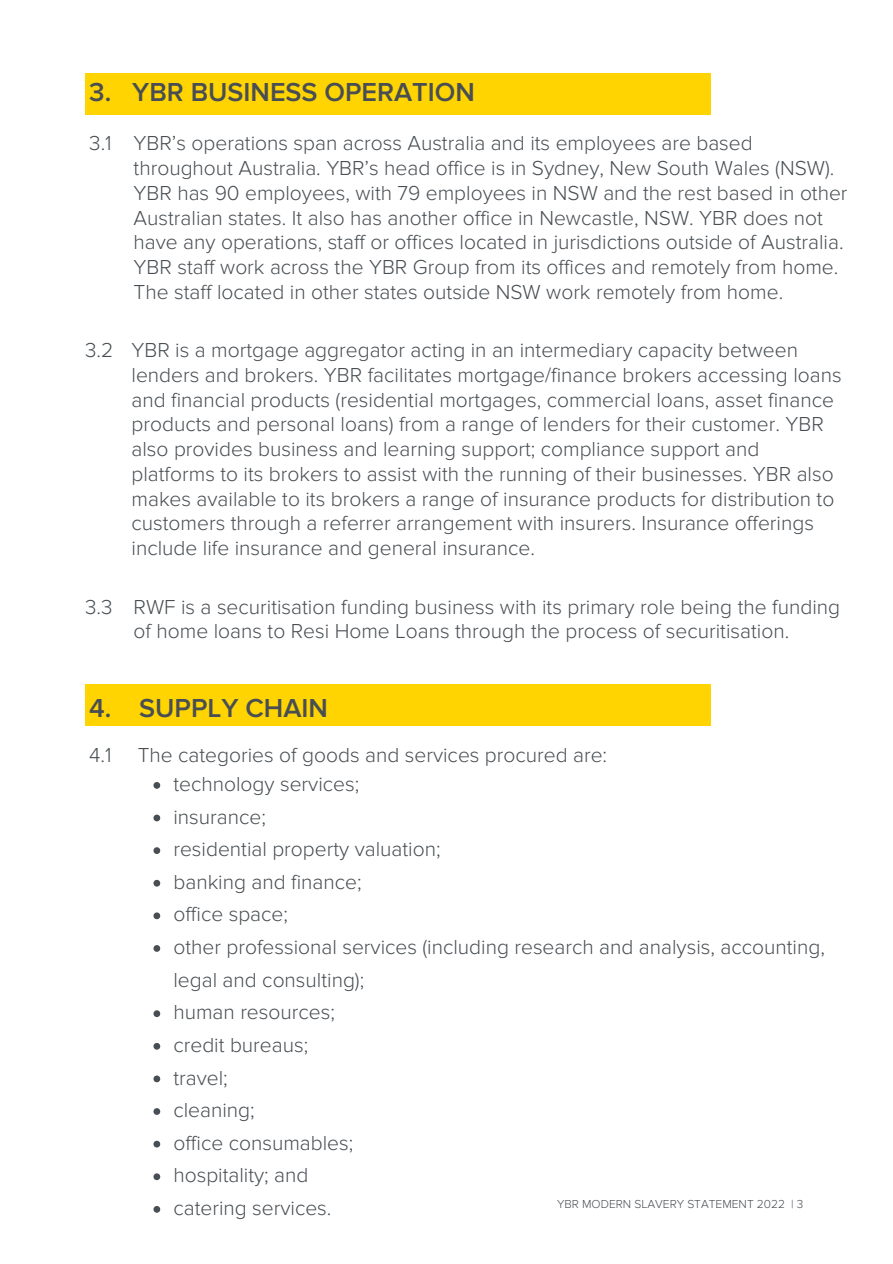
<style>
.page{position:relative;width:893px;height:1264px;background:#fff}
.page>*{position:absolute;margin:0;border:0;box-sizing:border-box;transform-origin:0 0}
.t1{font:600 27px "Proxima Nova";color:#484e53}
.t2{font:300 21px/24.8px "Proxima Nova";color:#484e53}
.t3{font:300 12px "Proxima Nova";color:#484e53}
</style>
<div class="page">
<svg style="left:153px;top:782px;width:7px;height:6px"></svg>
<svg style="left:153px;top:814px;width:7px;height:7px"></svg>
<svg style="left:153px;top:847px;width:7px;height:7px"></svg>
<svg style="left:153px;top:879px;width:7px;height:7px"></svg>
<svg style="left:153px;top:912px;width:7px;height:7px"></svg>
<svg style="left:153px;top:945px;width:7px;height:6px"></svg>
<svg style="left:153px;top:1010px;width:7px;height:7px"></svg>
<svg style="left:153px;top:1043px;width:7px;height:6px"></svg>
<svg style="left:153px;top:1075px;width:7px;height:7px"></svg>
<svg style="left:153px;top:1108px;width:7px;height:6px"></svg>
<svg style="left:153px;top:1140px;width:7px;height:7px"></svg>
<svg style="left:153px;top:1173px;width:7px;height:7px"></svg>
<svg style="left:153px;top:1206px;width:7px;height:6px"></svg>
<div style="left:85px;top:73px;width:625px;height:42px;background:#ffd400"></div>
<div style="left:85px;top:684px;width:625px;height:42px;background:#ffd400"></div>
<p class="t1" style="left:89px;top:76px;width:387px">3. YBR BUSINESS OPERATION</p>
<p class="t2" style="left:89px;top:131px;width:24px">3.1</p>
<p class="t2" style="left:134px;top:131px;width:715px">YBR’s operations span across Australia and its employees are based throughout Australia. YBR’s head office is in Sydney, New South Wales (NSW).<br>YBR has 90 employees, with 79 employees in NSW and the rest based in other Australian states. It also has another office in Newcastle, NSW. YBR does not have any operations, staff or offices located in jurisdictions outside of Australia.<br>YBR staff work across the YBR Group from its offices and remotely from home.<br>The staff located in other states outside NSW work remotely from home.</p>
<p class="t2" style="left:85px;top:338px;width:30px">3.2</p>
<p class="t2" style="left:131px;top:338px;width:711px">YBR is a mortgage aggregator acting in an intermediary capacity between lenders and brokers. YBR facilitates mortgage/finance brokers accessing loans and financial products (residential mortgages, commercial loans, asset finance products and personal loans) from a range of lenders for their customer. YBR also provides business and learning support; compliance support and platforms to its brokers to assist with the running of their businesses. YBR also makes available to its brokers a range of insurance products for distribution to customers through a referrer arrangement with insurers. Insurance offerings include life insurance and general insurance.</p>
<p class="t2" style="left:85px;top:595px;width:29px">3.3</p>
<p class="t2" style="left:134px;top:595px;width:708px">RWF is a securitisation funding business with its primary role being the funding of home loans to Resi Home Loans through the process of securitisation.</p>
<p class="t1" style="left:89px;top:692px;width:240px">4. SUPPLY CHAIN</p>
<p class="t2" style="left:89px;top:742px;width:24px">4.1</p>
<p class="t2" style="left:138px;top:742px;width:471px">The categories of goods and services procured are:</p>
<p class="t2" style="left:173px;top:768px;width:653px;line-height:32.5px">technology services;<br>insurance;<br>residential property valuation;<br>banking and finance;<br>office space;<br>other professional services (including research and analysis, accounting, legal and consulting);<br>human resources;<br>credit bureaus;<br>travel;<br>cleaning;<br>office consumables;<br>hospitality; and<br>catering services.</p>
<p class="t3" style="left:557px;top:1196px;width:248px">YBR MODERN SLAVERY STATEMENT 2022 | 3</p>
</div>
